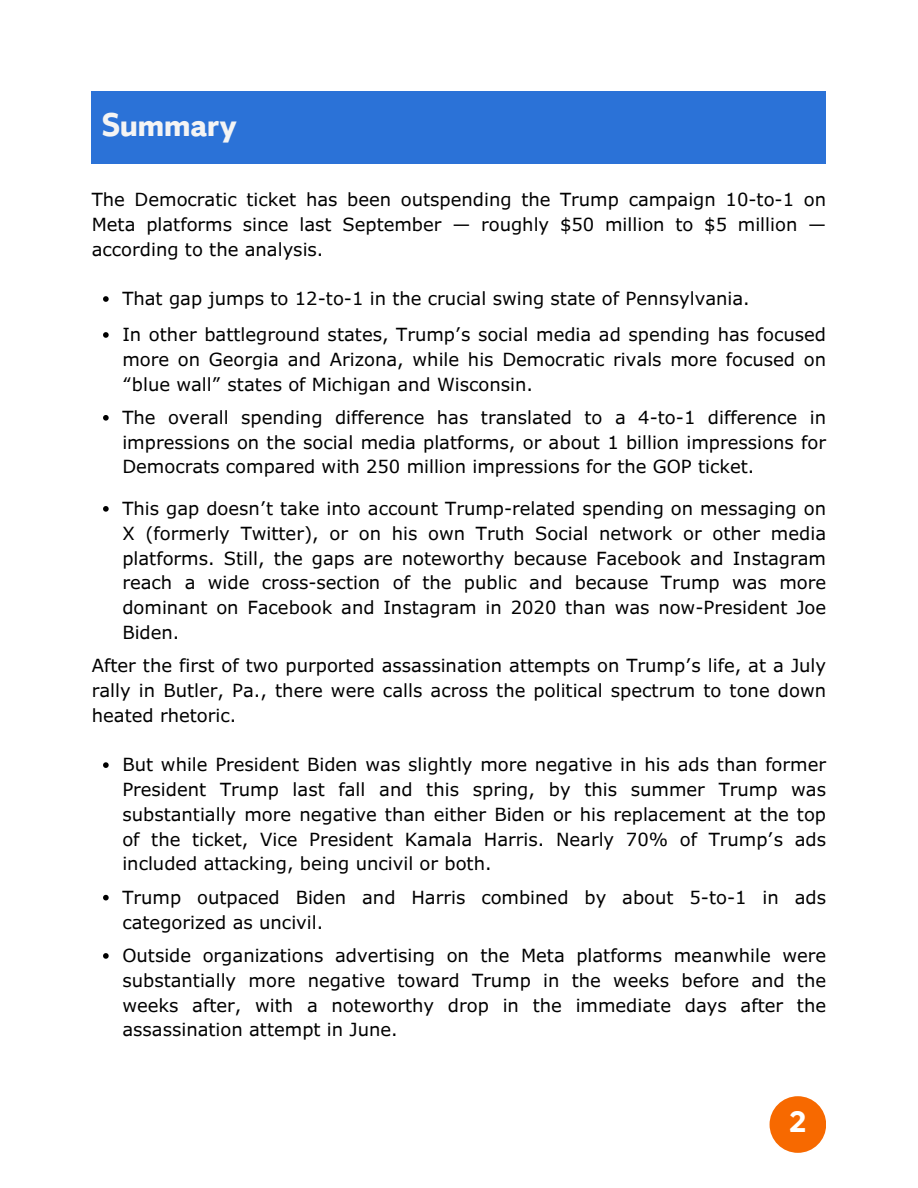
<style>
.page{position:relative;width:918px;height:1188px;background:#fff}
.page>*{position:absolute;margin:0;border:0;box-sizing:border-box;transform-origin:0 0}
.t1{font:700 34.5px "Sherman Sans";color:#f4f4f4}
.t2{font:700 31.5px "Sherman Sans";color:#fff}
.t3{font:18px/24.8px "Verdana Pro";color:#000;text-align:justify}
</style>
<div class="page">
<div style="left:92px;top:92px;width:734px;height:72px;background:#2b72d7"></div>
<svg style="left:103px;top:296px;width:6px;height:6px"></svg>
<div style="left:770px;top:1096px;width:56px;height:57px;background:#f76900;border-radius:50%"></div>
<svg style="left:103px;top:415px;width:6px;height:6px"></svg>
<svg style="left:103px;top:506px;width:6px;height:6px"></svg>
<svg style="left:103px;top:762px;width:6px;height:6px"></svg>
<svg style="left:103px;top:332px;width:6px;height:6px"></svg>
<svg style="left:103px;top:895px;width:6px;height:5px"></svg>
<svg style="left:103px;top:953px;width:6px;height:6px"></svg>
<p class="t1" style="left:102px;top:106px;width:137px">Summary</p>
<h1 class="t3" style="left:92px;top:187px;width:736px">The Democratic ticket has been outspending the Trump campaign 10-to-1 on Meta platforms since last September — roughly $50 million to $5 million — according to the analysis.</h1>
<p class="t3" style="left:122px;top:286px;width:629px">That gap jumps to 12-to-1 in the crucial swing state of Pennsylvania.</p>
<p class="t3" style="left:122px;top:322px;width:705px">In other battleground states, Trump’s social media ad spending has focused more on Georgia and Arizona, while his Democratic rivals more focused on “blue wall” states of Michigan and Wisconsin.</p>
<p class="t3" style="left:122px;top:404px;width:705px">The overall spending difference has translated to a 4-to-1 difference in impressions on the social media platforms, or about 1 billion impressions for Democrats compared with 250 million impressions for the GOP ticket.</p>
<p class="t3" style="left:122px;top:496px;width:705px">This gap doesn’t take into account Trump-related spending on messaging on X (formerly Twitter), or on his own Truth Social network or other media platforms. Still, the gaps are noteworthy because Facebook and Instagram reach a wide cross-section of the public and because Trump was more dominant on Facebook and Instagram in 2020 than was now-President Joe Biden.</p>
<h1 class="t3" style="left:92px;top:653px;width:736px">After the first of two purported assassination attempts on Trump’s life, at a July rally in Butler, Pa., there were calls across the political spectrum to tone down heated rhetoric.</h1>
<p class="t3" style="left:122px;top:752px;width:705px">But while President Biden was slightly more negative in his ads than former President Trump last fall and this spring, by this summer Trump was substantially more negative than either Biden or his replacement at the top of the ticket, Vice President Kamala Harris. Nearly 70% of Trump’s ads included attacking, being uncivil or both.</p>
<p class="t3" style="left:122px;top:884px;width:705px">Trump outpaced Biden and Harris combined by about 5-to-1 in ads categorized as uncivil.</p>
<p class="t3" style="left:122px;top:943px;width:705px">Outside organizations advertising on the Meta platforms meanwhile were substantially more negative toward Trump in the weeks before and the weeks after, with a noteworthy drop in the immediate days after the assassination attempt in June.</p>
<p class="t2" style="left:789px;top:1105px;width:19px">2</p>
</div>
